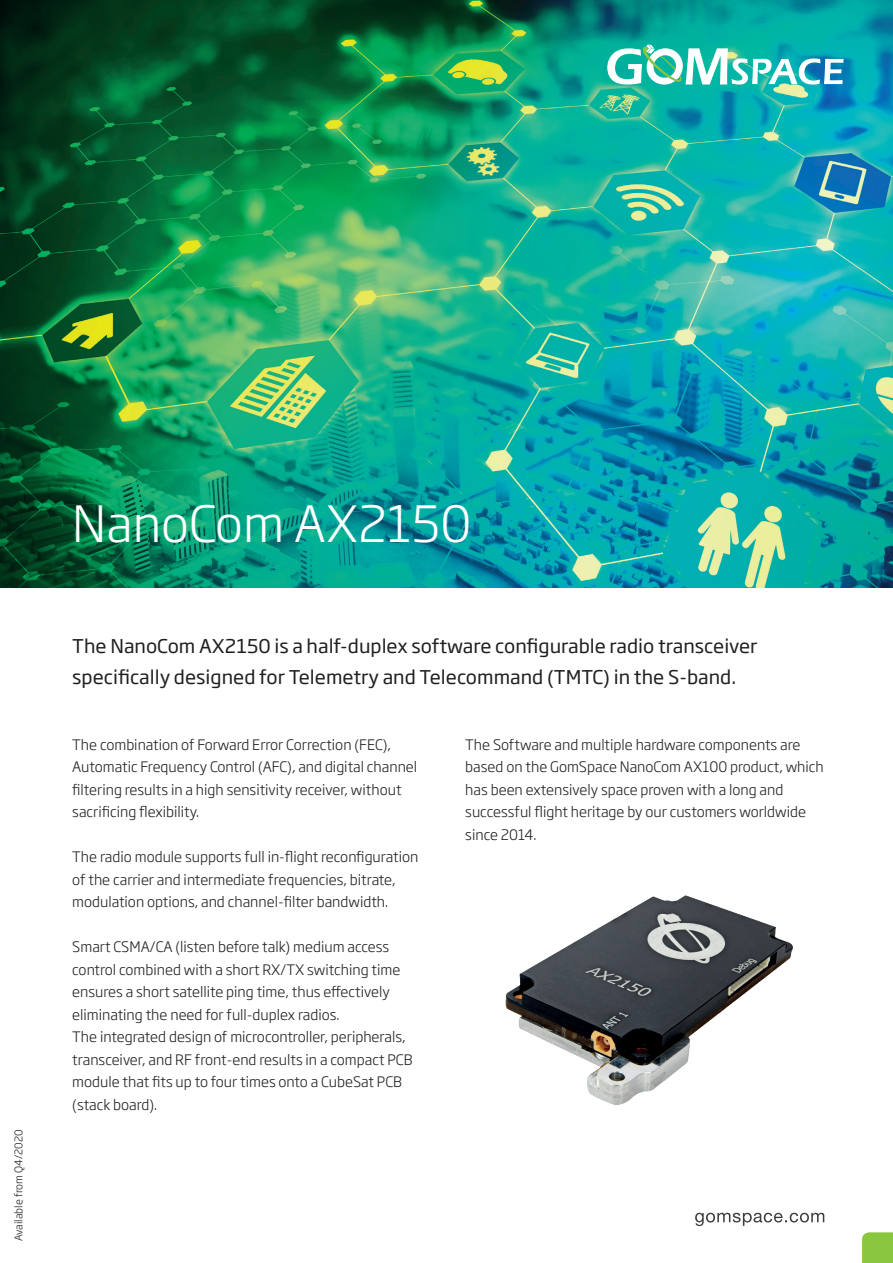
<style>
.page{position:relative;width:893px;height:1263px;background:#fff}
.page>*{position:absolute;margin:0;border:0;box-sizing:border-box;transform-origin:0 0}
.t1{font:300 49.35px "Soho Gothic Pro";color:#fff}
.t2{font:18.75px/31.5px "Soho Gothic Pro";color:#231f20}
.t3{font:300 14.25px/22.5px "Soho Gothic Pro";color:#231f20}
.t4{font:300 10.5px "Soho Gothic Pro";color:#231f20}
</style>
<div class="page">
<img style="left:0;top:0;width:893px;height:588px">
<svg style="left:607px;top:44px;width:236px;height:41px"></svg>
<svg style="left:695px;top:1213px;width:129px;height:13px"></svg>
<svg style="left:862px;top:1232px;width:31px;height:31px"></svg>
<img style="left:505px;top:895px;width:288px;height:210px">
<p class="t4" style="left:10px;top:1241px;width:113px;rotate:-90deg">Available from Q4/2020</p>
<h1 class="t1" style="left:72px;top:485px;width:401px">NanoCom AX2150</h1>
<h2 class="t2" style="left:72px;top:629px;width:687px">The NanoCom AX2150 is a half-duplex software configurable radio transceiver specifically designed for Telemetry and Telecommand (TMTC) in the S-band.</h2>
<p class="t3" style="left:72px;top:732px;width:346px">The combination of Forward Error Correction (FEC), Automatic Frequency Control (AFC), and digital channel filtering results in a high sensitivity receiver, without sacrificing flexibility.</p>
<p class="t3" style="left:72px;top:845px;width:348px">The radio module supports full in-flight reconfiguration of the carrier and intermediate frequencies, bitrate, modulation options, and channel-filter bandwidth.</p>
<p class="t3" style="left:72px;top:935px;width:342px">Smart CSMA/CA (listen before talk) medium access control combined with a short RX/TX switching time ensures a short satellite ping time, thus effectively eliminating the need for full-duplex radios.<br>The integrated design of microcontroller, peripherals, transceiver, and RF front-end results in a compact PCB module that fits up to four times onto a CubeSat PCB (stack board).</p>
<p class="t3" style="left:465px;top:732px;width:360px">The Software and multiple hardware components are based on the GomSpace NanoCom AX100 product, which has been extensively space proven with a long and successful flight heritage by our customers worldwide since 2014.</p>
</div>
